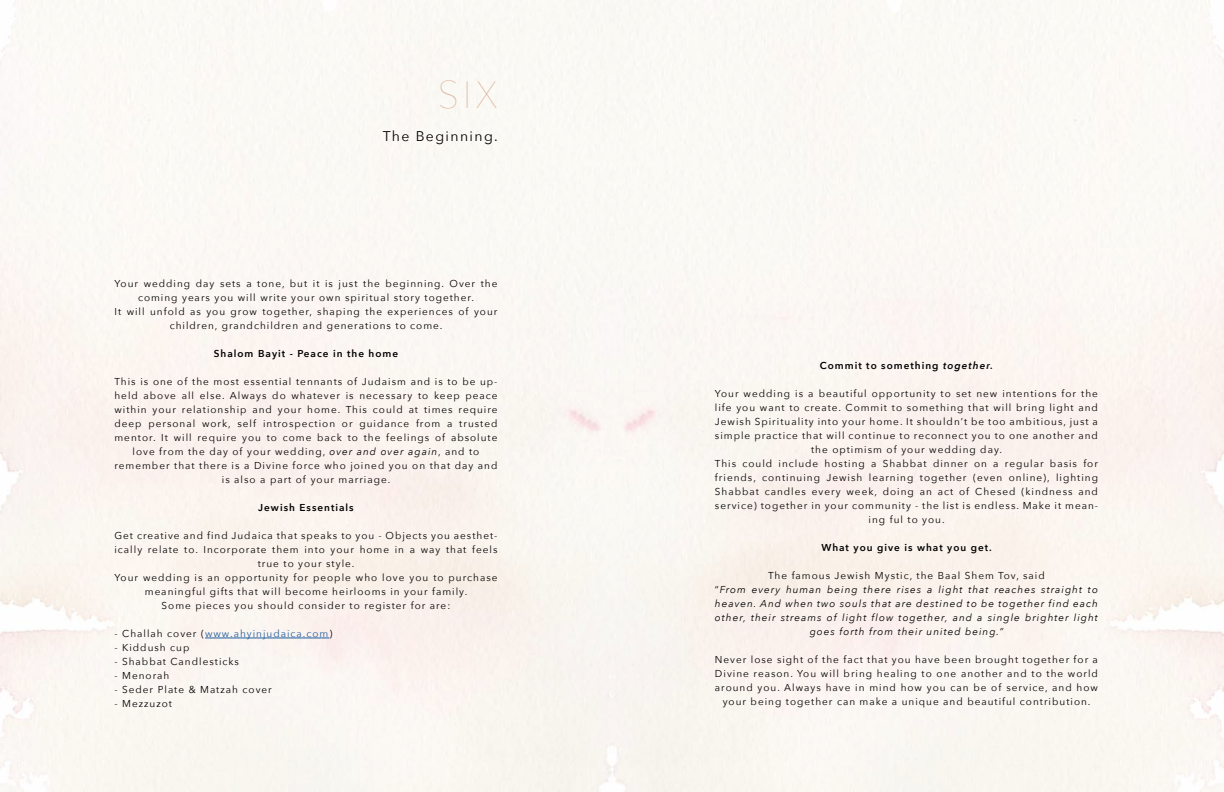
<style>
.page{position:relative;width:1224px;height:792px;background:#fff}
.page>*{position:absolute;margin:0;border:0;box-sizing:border-box;transform-origin:0 0}
.t1{font:200 38px "Avenir Next";color:#deb9a4}
.t2{font:14px "Avenir Next";letter-spacing:.1em;color:#000}
.t3{font:10px/14px "Avenir Next";letter-spacing:.1em;color:#000;text-align:center}
.t4{font:italic 10px/14px "Avenir Next";letter-spacing:.1em;color:#000;text-align:center}
.t5{font:600 10px "Avenir Next";letter-spacing:.1em;color:#000}
.t6{font:10px "Avenir Next";letter-spacing:.1em;color:#215e9e}
.s1{font-style:italic}
.s2{color:#000}
.s3{font-style:normal}
</style>
<div class="page">
<hr style="left:205px;top:638px;width:124px;height:1px;background:#215e9e">
<h1 class="t1" style="left:437px;top:63px;width:62px">SIX</h1>
<h2 class="t2" style="left:383px;top:125px;width:117px">The Beginning.</h2>
<p class="t3" style="left:114px;top:276px;width:385px">Your wedding day sets a tone, but it is just the beginning. Over the coming years you will write your own spiritual story together.<br>It will unfold as you grow together, shaping the experiences of your children, grandchildren and generations to come.</p>
<p class="t5" style="left:214px;top:345px;width:186px">Shalom Bayit - Peace in the home</p>
<p class="t3" style="left:114px;top:374px;width:385px">This is one of the most essential tennants of Judaism and is to be up&shy;held above all else. Always do whatever is necessary to keep peace within your relationship and your home. This could at times require deep personal work, self introspection or guidance from a trusted mentor. It will require you to come back to the feelings of absolute love from the day of your wedding, <span class="s1">over and over again</span>, and to remember that there is a Divine force who joined you on that day and is also a part of your marriage.</p>
<p class="t5" style="left:258px;top:499px;width:97px">Jewish Essentials</p>
<p class="t3" style="left:114px;top:528px;width:385px">Get creative and find Judaica that speaks to you - Objects you aesthet&shy;ically relate to. Incorporate them into your home in a way that feels true to your style.<br>Your wedding is an opportunity for people who love you to purchase meaningful gifts that will become heirlooms in your family.<br>Some pieces you should consider to register for are:</p>
<p class="t6" style="left:114px;top:625px;width:219px"><span class="s2">- Challah cover (</span>www.ahyinjudaica.com<span class="s2">)</span></p>
<p class="t3" style="left:114px;top:640px;width:76px">- Kiddush cup</p>
<p class="t3" style="left:114px;top:654px;width:126px">- Shabbat Candlesticks</p>
<p class="t3" style="left:114px;top:668px;width:56px">- Menorah</p>
<p class="t3" style="left:114px;top:682px;width:159px">- Seder Plate &amp; Matzah cover</p>
<p class="t3" style="left:114px;top:696px;width:59px">- Mezzuzot</p>
<p class="t5" style="left:820px;top:357px;width:174px">Commit to something <span class="s1">together.</span></p>
<p class="t3" style="left:715px;top:386px;width:385px">Your wedding is a beautiful opportunity to set new intentions for the life you want to create. Commit to something that will bring light and Jewish Spirituality into your home. It shouldn’t be too ambitious, just a simple practice that will continue to reconnect you to one another and the optimism of your wedding day.<br>This could include hosting a Shabbat dinner on a regular basis for friends, continuing Jewish learning together (even online), lighting Shabbat candles every week, doing an act of Chesed (kindness and service) together in your community - the list is endless. Make it mean&shy;ing ful to you.</p>
<p class="t5" style="left:821px;top:539px;width:172px">What you give is what you get.</p>
<p class="t4" style="left:715px;top:568px;width:385px"><span class="s3">The famous Jewish Mystic, the Baal Shem Tov, said<br>“</span>From every human being there rises a light that reaches straight to heaven. And when two souls that are destined to be together find each other, their streams of light flow together, and a single brighter light goes forth from their united being.”</p>
<p class="t3" style="left:715px;top:652px;width:385px">Never lose sight of the fact that you have been brought together for a Divine reason. You will bring healing to one another and to the world around you. Always have in mind how you can be of service, and how your being together can make a unique and beautiful contribution.</p>
</div>
